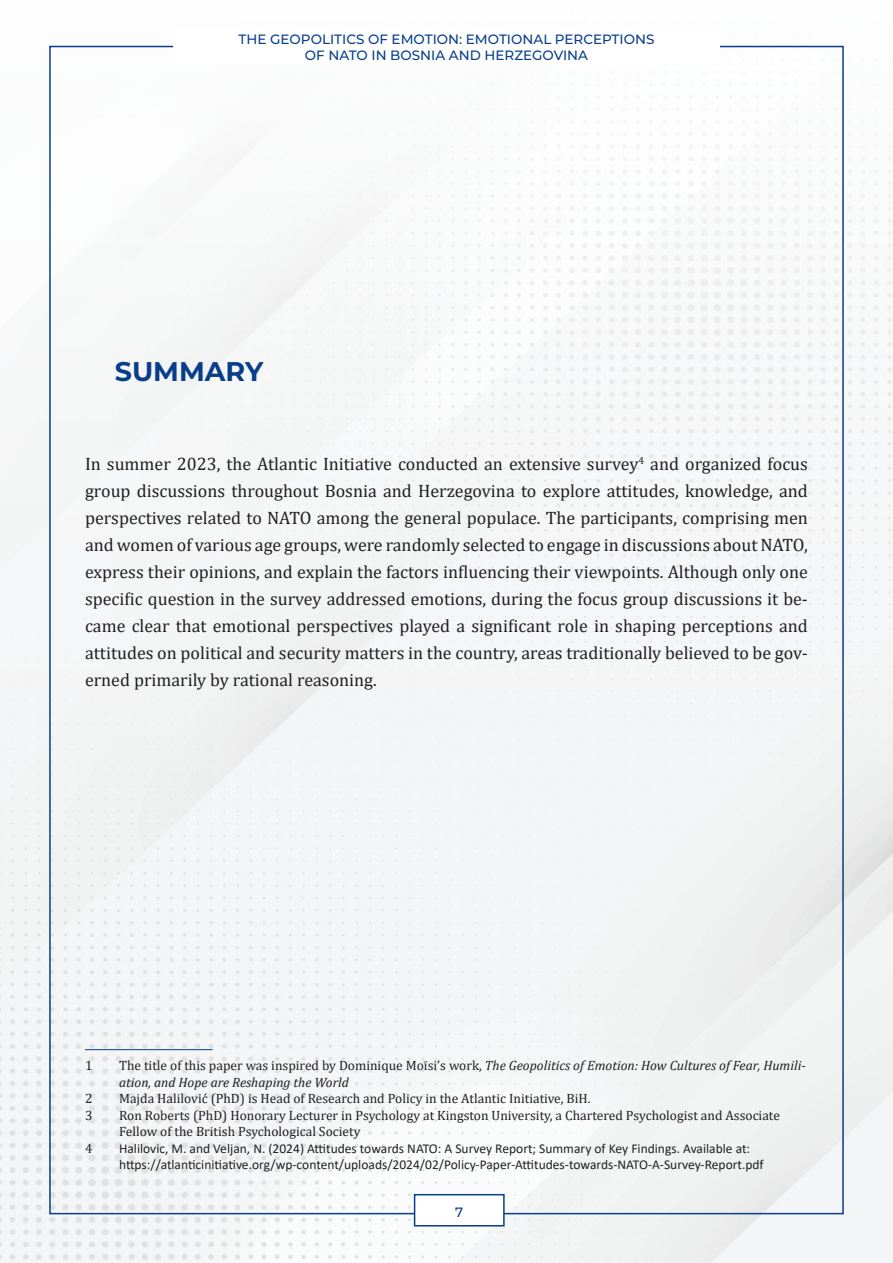
<style>
.page{position:relative;width:893px;height:1263px;background:#fff}
.page>*{position:absolute;margin:0;border:0;box-sizing:border-box;transform-origin:0 0}
.t1{font:700 27px "Montserrat";color:#083e89}
.t2{font:18px/27px "Cambria";color:#231f20;text-align:justify}
.t3{font:13.5px/16.5px "Cambria";color:#231f20}
.t4{font:13.5px/16.5px "Calibri";color:#231f20}
.t5{font:italic 13.5px/16.5px "Cambria";color:#231f20}
.t6{font:500 13.5px/16.2px "Montserrat";color:#083e89;text-align:center}
.s1{font-style:normal}
</style>
<div class="page">
<img style="left:0;top:45px;width:893px;height:1218px">
<div style="left:415px;top:1195px;width:89px;height:31px;background:#fff"></div>
<div style="left:414px;top:1194px;width:91px;height:32px;border:2px solid #083e89"></div>
<div style="left:173px;top:28px;width:547px;height:36px;background:#fff"></div>
<hr style="left:85px;top:1049px;width:128px;height:1px;background:#083e89">
<p class="t6" style="left:239px;top:31px;width:417px">THE GEOPOLITICS OF EMOTION: EMOTIONAL PERCEPTIONS<br>OF NATO IN BOSNIA AND HERZEGOVINA</p>
<h1 class="t1" style="left:115px;top:352px;width:150px">SUMMARY</h1>
<p class="t2" style="left:85px;top:450px;width:724px">In summer 2023, the Atlantic Initiative conducted an extensive survey<sup>4</sup> and organized focus group discussions throughout Bosnia and Herzegovina to explore attitudes, knowledge, and perspectives related to NATO among the general populace. The participants, comprising men and women of various age groups, were randomly selected to engage in discussions about NATO, express their opinions, and explain the factors influencing their viewpoints. Although only one specific question in the survey addressed emotions, during the focus group discussions it be&shy;came clear that emotional perspectives played a significant role in shaping perceptions and attitudes on political and security matters in the country, areas traditionally believed to be gov&shy;erned primarily by rational reasoning.</p>
<p class="t3" style="left:85px;top:1057px;width:9px">1</p>
<p class="t5" style="left:119px;top:1057px;width:688px"><span class="s1">The title of this paper was inspired by Dominique Moïsi’s work,</span> The Geopolitics of Emotion: How Cultures of Fear, Humili&shy;ation, and Hope are Reshaping the World</p>
<p class="t3" style="left:85px;top:1090px;width:9px">2</p>
<p class="t3" style="left:119px;top:1090px;width:473px">Majda Halilović (PhD) is Head of Research and Policy in the Atlantic Initiative, BiH.</p>
<p class="t3" style="left:85px;top:1107px;width:9px">3</p>
<p class="t3" style="left:119px;top:1107px;width:662px">Ron Roberts (PhD) Honorary Lecturer in Psychology at Kingston University, a Chartered Psychologist and Associate<br>Fellow of the British Psychological Society</p>
<p class="t3" style="left:85px;top:1140px;width:9px">4</p>
<p class="t4" style="left:119px;top:1140px;width:646px">Halilovic, M. and Veljan, N. (2024) Attitudes towards NATO: A Survey Report; Summary of Key Findings. Available at: https://atlanticinitiative.org/wp-content/uploads/2024/02/Policy-Paper-Attitudes-towards-NATO-A-Survey-Report.pdf</p>
<p class="t6" style="left:455px;top:1203px;width:10px">7</p>
</div>
